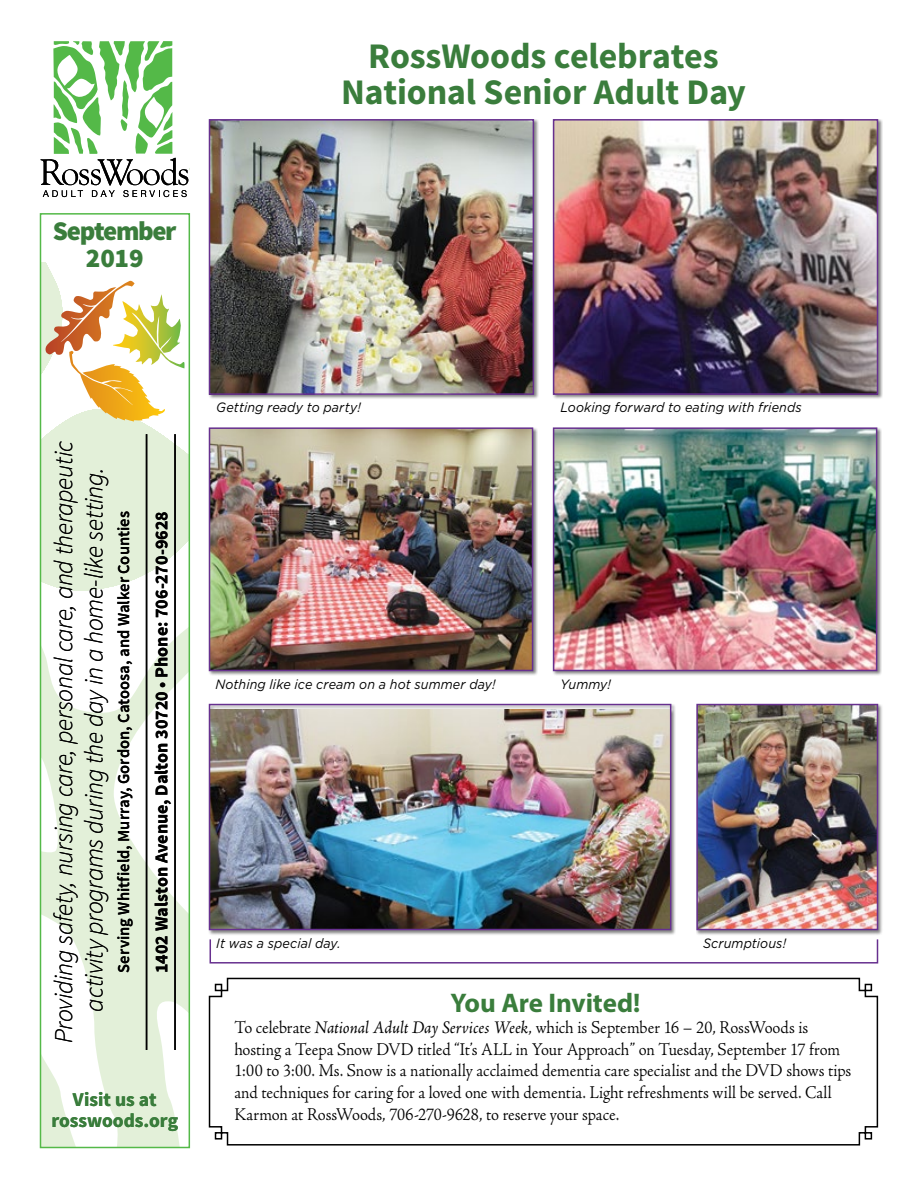
<style>
.page{position:relative;width:918px;height:1188px;background:#fff}
.page>*{position:absolute;margin:0;border:0;box-sizing:border-box;transform-origin:0 0}
.t1{font:700 36px/36px "Source Sans Pro";letter-spacing:-.005em;color:#3a7d3c;text-align:center}
.t2{font:700 27px "Myriad Pro";letter-spacing:-.005em;color:#3a7d3c}
.t3{font:900 27px/27px "Source Sans Pro";letter-spacing:-.05em;color:#3a7d3c;text-align:center}
.t4{font:italic 300 25.5px/30.6px "Source Sans Pro";letter-spacing:-.015em;color:#000;text-align:center}
.t5{font:700 19.5px/21px "Source Sans Pro";color:#3a7d3c;text-align:center}
.t6{font:300 18px/21.6px "Adobe Jenson Pro";color:#000;scale:.93 1}
.t7{font:700 18px "Source Sans Pro";color:#000}
.t8{font:600 16.5px "Source Sans Pro";color:#000}
.t9{font:italic 13.5px "Gotham";letter-spacing:.01em;color:#000;scale:.93 1}
.s1{font-weight:400;font-style:italic}
</style>
<div class="page">
<svg style="left:43px;top:1002px;width:144px;height:143px;fill:#e3f0d9"></svg>
<svg style="left:41px;top:41px;width:148px;height:156px"></svg>
<hr style="left:146px;top:434px;width:1px;height:616px;background:#000">
<hr style="left:174px;top:434px;width:2px;height:616px;background:#000">
<div style="left:552px;top:119px;width:331px;height:280px;background:#000;opacity:.5"></div>
<img style="left:556px;top:122px;width:319px;height:270px">
<div style="left:553px;top:119px;width:325px;height:276px;border:2px solid #67308f"></div>
<div style="left:208px;top:119px;width:331px;height:280px;background:#000;opacity:.5"></div>
<img style="left:212px;top:122px;width:319px;height:270px">
<div style="left:209px;top:119px;width:325px;height:276px;border:2px solid #67308f"></div>
<div style="left:552px;top:427px;width:330px;height:249px;background:#000;opacity:.5"></div>
<img style="left:556px;top:430px;width:318px;height:238px">
<div style="left:553px;top:427px;width:324px;height:244px;border:2px solid #67308f"></div>
<div style="left:208px;top:427px;width:330px;height:249px;background:#000;opacity:.5"></div>
<img style="left:212px;top:430px;width:318px;height:238px">
<div style="left:209px;top:427px;width:324px;height:244px;border:2px solid #67308f"></div>
<div style="left:696px;top:704px;width:187px;height:231px;background:#000;opacity:.5"></div>
<img style="left:699px;top:707px;width:176px;height:220px">
<div style="left:696px;top:704px;width:182px;height:226px;border:2px solid #67308f"></div>
<div style="left:208px;top:704px;width:468px;height:231px;background:#000;opacity:.5"></div>
<img style="left:212px;top:710px;width:456px;height:217px">
<div style="left:209px;top:704px;width:462px;height:226px;border:2px solid #67308f"></div>
<svg style="left:40px;top:244px;width:149px;height:758px"></svg>
<div style="left:210px;top:939px;width:668px;height:25px;border:2px solid #67308f"></div>
<svg style="left:208px;top:977px;width:671px;height:169px"></svg>
<h2 class="t3" style="left:53px;top:219px;width:125px">September<br>2019</h2>
<h1 class="t1" style="left:341px;top:39px;width:406px">RossWoods celebrates<br>National Senior Adult Day</h1>
<h3 class="t4" style="left:48px;top:1043px;width:603px;rotate:-90deg">Providing safety, nursing care, personal care, and therapeutic activity programs during the day in a home-like setting.</h3>
<p class="t8" style="left:113px;top:973px;width:463px;rotate:-90deg">Serving Whitfield, Murray, Gordon, Catoosa, and Walker Counties</p>
<p class="t7" style="left:150px;top:973px;width:464px;rotate:-90deg">1402 Walston Avenue, Dalton 30720 • Phone: 706-270-9628</p>
<p class="t5" style="left:51px;top:1090px;width:128px">Visit us at rosswoods.org</p>
<p class="t9" style="left:216px;top:399px;width:157px">Getting ready to party!</p>
<p class="t9" style="left:560px;top:399px;width:261px">Looking forward to eating with friends</p>
<p class="t9" style="left:216px;top:675px;width:303px">Nothing like ice cream on a hot summer day!</p>
<p class="t9" style="left:560px;top:675px;width:56px">Yummy!</p>
<p class="t9" style="left:216px;top:934px;width:135px">It was a special day.</p>
<p class="t9" style="left:703px;top:934px;width:91px">Scrumptious!</p>
<h2 class="t2" style="left:450px;top:985px;width:192px">You Are Invited!</h2>
<p class="t6" style="left:234px;top:1017px;width:665px">To celebrate <span class="s1">National Adult Day Services Week</span>, which is September 16 – 20, RossWoods is hosting a Teepa Snow DVD titled “It’s ALL in Your Approach” on Tuesday, September 17 from 1:00 to 3:00. Ms. Snow is a nationally acclaimed dementia care specialist and the DVD shows tips and techniques for caring for a loved one with dementia. Light refreshments will be served. Call Karmon at RossWoods, 706-270-9628, to reserve your space.</p>
</div>
